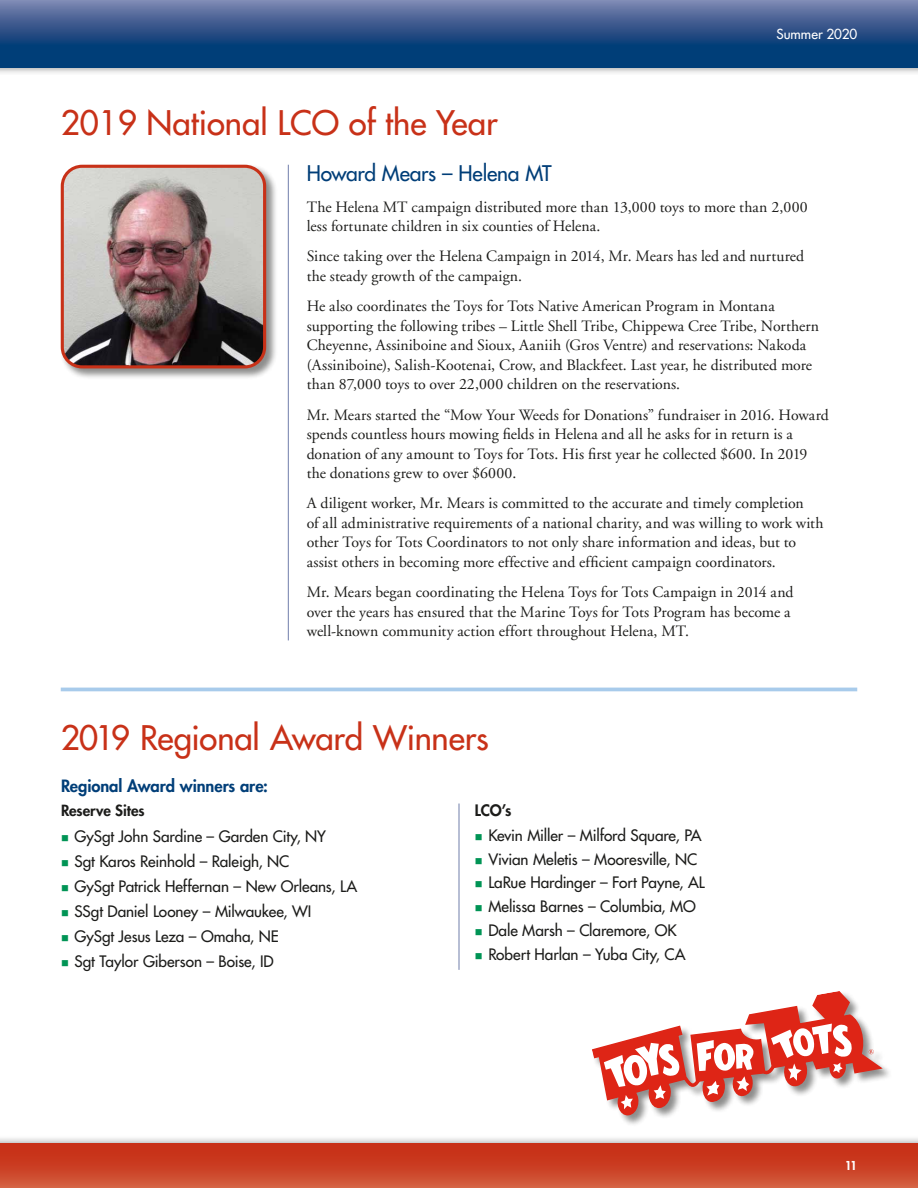
<style>
.page{position:relative;width:918px;height:1188px;background:#fff}
.page>*{position:absolute;margin:0;border:0;box-sizing:border-box;transform-origin:0 0}
.t1{font:33px "Futura";color:#c83118}
.t2{font:21px "Futura";letter-spacing:-.015em;color:#003e78}
.t3{font:800 16.5px "Futura";letter-spacing:-.005em;color:#003e78}
.t4{font:15.75px/19.5px "Adobe Garamond";letter-spacing:.005em;color:#1c1c1a}
.t5{font:15.3px/25.2px "Futura";letter-spacing:-.005em;color:#1c1c1a}
.t6{font:800 15.3px "Futura";color:#1c1c1a}
.t7{font:800 15px "Futura";letter-spacing:-.005em;color:#1c1c1a}
.t8{font:13.5px "Futura";color:#fff}
.t9{font:800 12px "Futura";color:#fff}
</style>
<div class="page">
<div style="left:60px;top:164px;width:218px;height:216px;background:#1c1c1a;opacity:.5"></div>
<img style="left:62px;top:166px;width:203px;height:201px">
<div style="left:61px;top:165px;width:205px;height:203px;border:3px solid #c83118;border-radius:20px"></div>
<svg style="left:592px;top:991px;width:291px;height:125px"></svg>
<hr style="left:61px;top:688px;width:796px;height:3px;background:#a8cbeb">
<div style="left:0;top:0;width:918px;height:75px;background:#1c1c1a;opacity:.5"></div>
<svg style="left:0;top:0;width:918px;height:68px;background:#2c5489"></svg>
<div style="left:0;top:1135px;width:918px;height:53px;background:#1c1c1a;opacity:.5"></div>
<div style="left:0;top:1143px;width:918px;height:45px;background:linear-gradient(to bottom,#c5270f,#d25b3d)"></div>
<hr style="left:288px;top:165px;width:1px;height:475px;background:#707eab">
<hr style="left:459px;top:804px;width:1px;height:166px;background:#707eab">
<p class="t8" style="left:776px;top:25px;width:82px">Summer 2020</p>
<h1 class="t1" style="left:61px;top:102px;width:438px">2019 National LCO of the Year</h1>
<h2 class="t2" style="left:307px;top:160px;width:247px">Howard Mears – Helena MT</h2>
<p class="t4" style="left:307px;top:197px;width:503px">The Helena MT campaign distributed more than 13,000 toys to more than 2,000 less fortunate children in six counties of Helena.</p>
<p class="t4" style="left:307px;top:247px;width:499px">Since taking over the Helena Campaign in 2014, Mr. Mears has led and nurtured the steady growth of the campaign.</p>
<p class="t4" style="left:307px;top:297px;width:514px">He also coordinates the Toys for Tots Native American Program in Montana supporting the following tribes – Little Shell Tribe, Chippewa Cree Tribe, Northern Cheyenne, Assiniboine and Sioux, Aaniih (Gros Ventre) and reservations: Nakoda (Assiniboine), Salish-Kootenai, Crow, and Blackfeet. Last year, he distributed more than 87,000 toys to over 22,000 children on the reservations.</p>
<p class="t4" style="left:307px;top:405px;width:524px">Mr. Mears started the “Mow Your Weeds for Donations” fundraiser in 2016. Howard spends countless hours mowing fields in Helena and all he asks for in return is a donation of any amount to Toys for Tots. His first year he collected $600. In 2019 the donations grew to over $6000.</p>
<p class="t4" style="left:307px;top:494px;width:518px">A diligent worker, Mr. Mears is committed to the accurate and timely completion<br>of all administrative requirements of a national charity, and was willing to work with other Toys for Tots Coordinators to not only share information and ideas, but to assist others in becoming more effective and efficient campaign coordinators.</p>
<p class="t4" style="left:307px;top:583px;width:488px">Mr. Mears began coordinating the Helena Toys for Tots Campaign in 2014 and over the years has ensured that the Marine Toys for Tots Program has become a well-known community action effort throughout Helena, MT.</p>
<h1 class="t1" style="left:61px;top:716px;width:430px">2019 Regional Award Winners</h1>
<p class="t3" style="left:61px;top:775px;width:208px">Regional Award winners are:</p>
<p class="t7" style="left:61px;top:801px;width:85px">Reserve Sites</p>
<p class="t5" style="left:75px;top:823px;width:284px">GySgt John Sardine – Garden City, NY<br>Sgt Karos Reinhold – Raleigh, NC<br>GySgt Patrick Heffernan – New Orleans, LA SSgt Daniel Looney – Milwaukee, WI<br>GySgt Jesus Leza – Omaha, NE<br>Sgt Taylor Giberson – Boise, ID</p>
<p class="t6" style="left:475px;top:800px;width:38px">LCO’s</p>
<p class="t5" style="left:488px;top:823px;width:218px;line-height:23.7px">Kevin Miller – Milford Square, PA<br>Vivian Meletis – Mooresville, NC<br>LaRue Hardinger – Fort Payne, AL<br>Melissa Barnes – Columbia, MO<br>Dale Marsh – Claremore, OK<br>Robert Harlan – Yuba City, CA</p>
<p class="t9" style="left:845px;top:1158px;width:14px">11</p>
</div>
